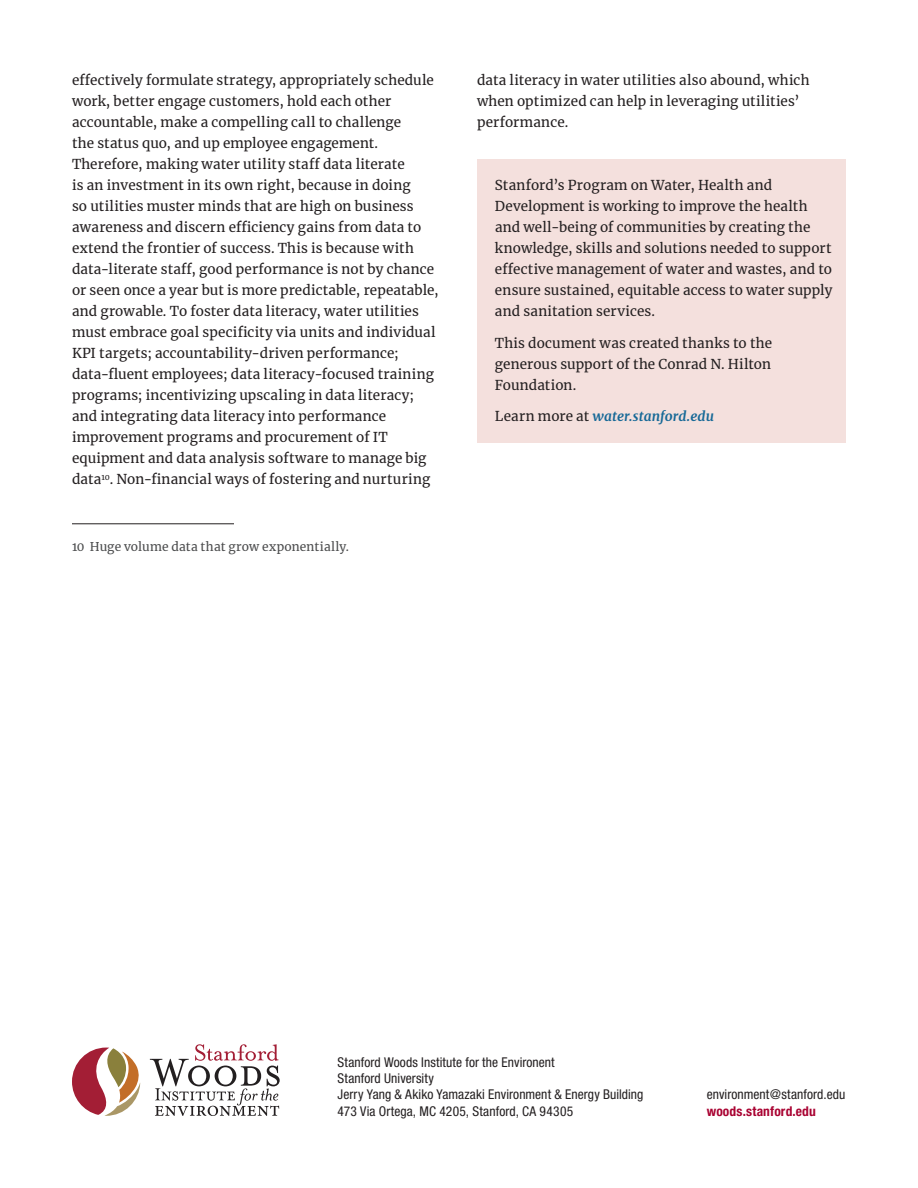
<style>
.page{position:relative;width:918px;height:1188px;background:#fff}
.page>*{position:absolute;margin:0;border:0;box-sizing:border-box;transform-origin:0 0}
.t1{font:13.5px/21px "Merriweather";letter-spacing:.01em;color:#231f20}
.t2{font:condensed 13.5px/16.5px "Helvetica Neue";letter-spacing:.005em;color:#231f20}
.t3{font:italic 700 13.5px "Merriweather";letter-spacing:.005em;color:#176997}
.t4{font:700 condensed 13.5px "Helvetica Neue";letter-spacing:.01em;color:#a90332}
.t5{font:12px "Merriweather";letter-spacing:.01em;color:#4b4c4d}
.s1{font-weight:400;font-style:normal;color:#231f20}
</style>
<div class="page">
<hr style="left:72px;top:524px;width:162px;height:1px;background:#231f20">
<div style="left:477px;top:159px;width:369px;height:179px;background:#f4e0dd"></div>
<div style="left:477px;top:316px;width:369px;height:95px;background:#f4e0dd"></div>
<div style="left:477px;top:390px;width:369px;height:53px;background:#f4e0dd"></div>
<svg style="left:72px;top:1048px;width:68px;height:68px"></svg>
<svg style="left:150px;top:1044px;width:130px;height:72px"></svg>
<p class="t1" style="left:72px;top:69px;width:368px">effectively formulate strategy, appropriately schedule work, better engage customers, hold each other accountable, make a compelling call to challenge<br>the status quo, and up employee engagement.<br>Therefore, making water utility staff data literate<br>is an investment in its own right, because in doing<br>so utilities muster minds that are high on business awareness and discern efficiency gains from data to extend the frontier of success. This is because with data-literate staff, good performance is not by chance or seen once a year but is more predictable, repeatable, and growable. To foster data literacy, water utilities must embrace goal specificity via units and individual KPI targets; accountability-driven performance; data-fluent employees; data literacy-focused training programs; incentivizing upscaling in data literacy; and integrating data literacy into performance improvement programs and procurement of IT equipment and data analysis software to manage big data<sup>10</sup>. Non-financial ways of fostering and nurturing</p>
<p class="t5" style="left:72px;top:538px;width:279px">10 Huge volume data that grow exponentially.</p>
<p class="t1" style="left:477px;top:69px;width:334px">data literacy in water utilities also abound, which when optimized can help in leveraging utilities’ performance.</p>
<p class="t1" style="left:495px;top:175px;width:339px">Stanford’s Program on Water, Health and Development is working to improve the health and well-being of communities by creating the knowledge, skills and solutions needed to support effective management of water and wastes, and to ensure sustained, equitable access to water supply and sanitation services.</p>
<p class="t1" style="left:495px;top:332px;width:279px;text-align:justify">This document was created thanks to the generous support of the Conrad N. Hilton Foundation.</p>
<p class="t3" style="left:495px;top:407px;width:221px"><span class="s1">Learn more at</span> water.stanford.edu</p>
<p class="t2" style="left:338px;top:1053px;width:307px">Stanford Woods Institute for the Environent<br>Stanford University<br>Jerry Yang &amp; Akiko Yamazaki Environment &amp; Energy Building 473 Via Ortega, MC 4205, Stanford, CA 94305</p>
<p class="t2" style="left:707px;top:1086px;width:140px">environment@stanford.edu</p>
<p class="t4" style="left:707px;top:1103px;width:111px">woods.stanford.edu</p>
</div>
